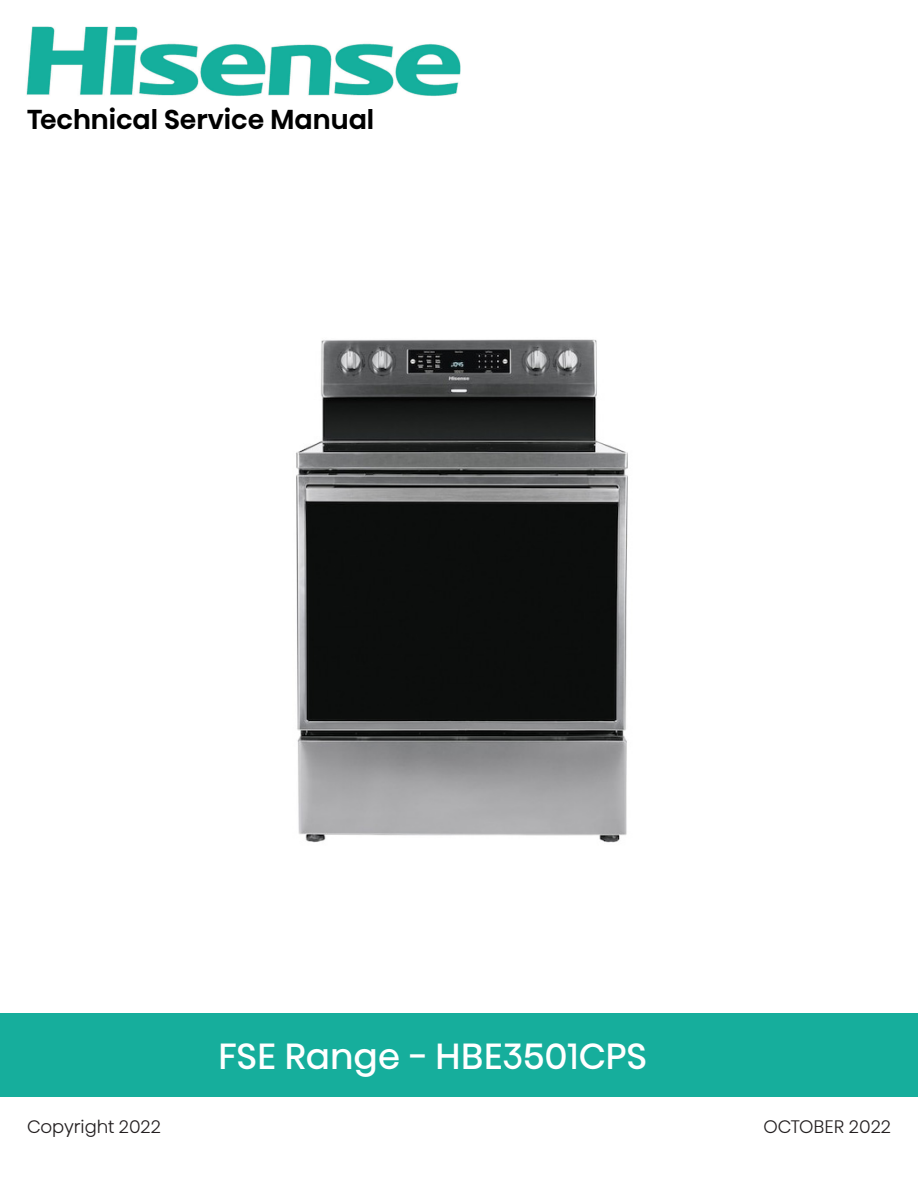
<style>
.page{position:relative;width:918px;height:1188px;background:#fff}
.page>*{position:absolute;margin:0;border:0;box-sizing:border-box;transform-origin:0 0}
.t1{font:36px "Hisense Sans Alfabet";color:#fff}
.t2{font:500 27px "Hisense Sans Alfabet";color:#000}
.t3{font:300 18px "Hisense Sans Alfabet";color:#231f20}
</style>
<div class="page">
<img style="left:296px;top:339px;width:332px;height:504px">
<img style="left:26px;top:26px;width:435px;height:70px">
<div style="left:0;top:1013px;width:918px;height:84px;background:#16ae9c"></div>
<p class="t2" style="left:27px;top:100px;width:349px">Technical Service Manual</p>
<p class="t1" style="left:218px;top:1027px;width:430px">FSE Range - HBE3501CPS</p>
<p class="t3" style="left:27px;top:1111px;width:135px">Copyright 2022</p>
<p class="t3" style="left:763px;top:1111px;width:129px">OCTOBER 2022</p>
</div>
